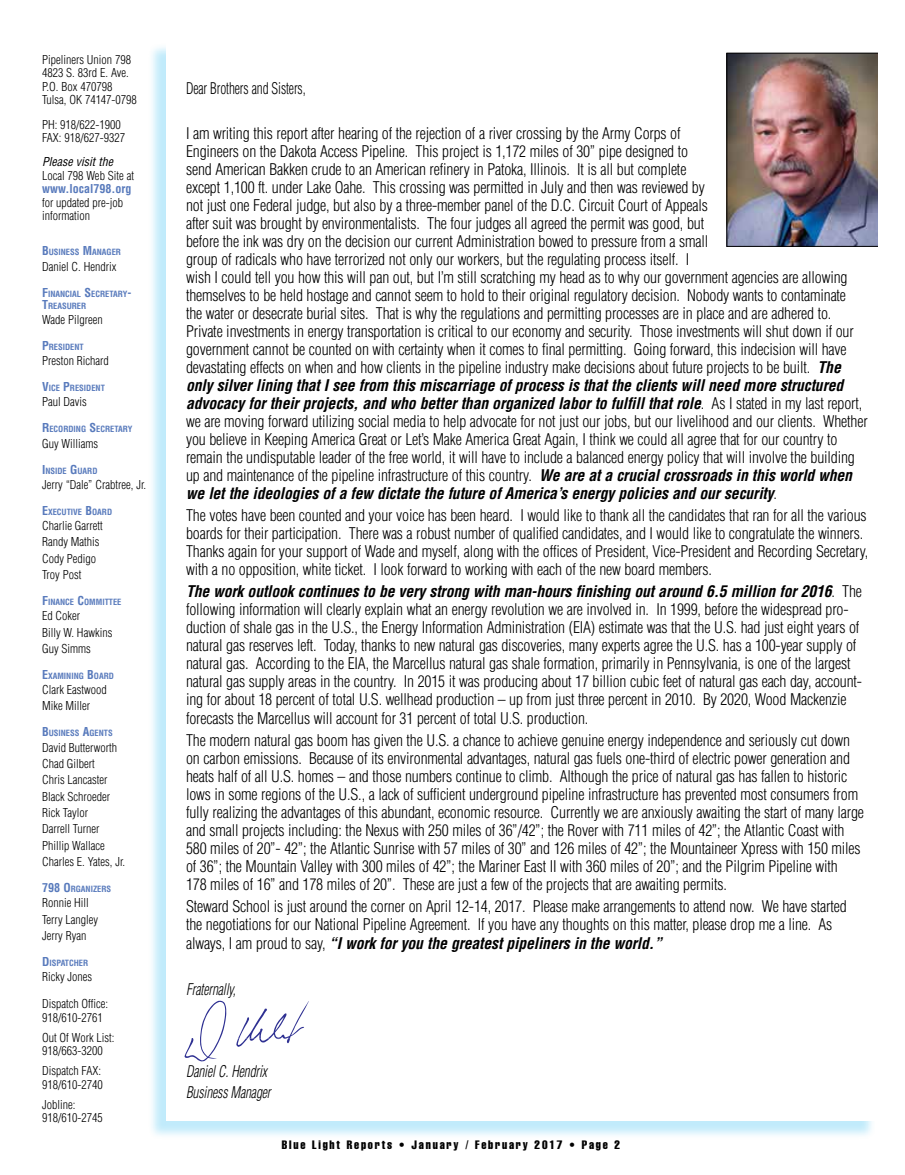
<style>
.page{position:relative;width:905px;height:1175px;background:#fff}
.page>*{position:absolute;margin:0;border:0;box-sizing:border-box;transform-origin:0 0}
.t1{font:300 condensed 15.75px/18px "Helvetica";letter-spacing:-.01em;color:#000}
.t2{font:italic 300 condensed 15.75px/21px "Helvetica";letter-spacing:-.01em;color:#000;scale:.85 1}
.t3{font:300 condensed 15.75px "Helvetica";letter-spacing:-.01em;color:#000;scale:.85 1}
.t4{font:300 condensed 12px/16.4px "Helvetica";color:#000}
.t5{font:extra-condensed 12px "Helvetica";letter-spacing:.15em;color:#000}
.t6{font:700 condensed 12px "Helvetica";color:#587abc}
.t7{font:italic condensed 12px "Helvetica";color:#000}
.t8{font:700 condensed 8.4px/12px "Helvetica";color:#587abc}
.s1{font-size:12px}
.s2{font-weight:700;font-style:italic}
</style>
<div class="page">
<div style="left:148px;top:43px;width:727px;height:1096px;background:#00aeef;opacity:.25"></div>
<div style="left:166px;top:40px;width:712px;height:1080px;background:#fff"></div>
<img style="left:728px;top:55px;width:148px;height:190px">
<div style="left:726px;top:53px;width:152px;height:194px;border:1px solid #000"></div>
<svg style="left:184px;top:1000px;width:42px;height:61px"></svg>
<svg style="left:236px;top:1001px;width:73px;height:46px"></svg>
<p class="t4" style="left:42px;top:53px;width:96px;line-height:13.5px">Pipeliners Union 798<br>4823 S. 83rd E. Ave.<br>P.O. Box 470798<br>Tulsa, OK 74147-0798</p>
<p class="t4" style="left:42px;top:117px;width:85px;line-height:13.5px">PH: 918/622-1900<br>FAX: 918/627-9327</p>
<p class="t7" style="left:42px;top:154px;width:73px">Please visit the</p>
<p class="t4" style="left:42px;top:167px;width:94px">Local 798 Web Site at</p>
<p class="t6" style="left:42px;top:182px;width:91px">www.local798.org</p>
<p class="t4" style="left:42px;top:196px;width:83px;line-height:13.5px">for updated pre-job information</p>
<p class="t8" style="left:42px;top:246px;width:81px"><span class="s1">B</span>USINESS <span class="s1">M</span>ANAGER</p>
<p class="t4" style="left:42px;top:258px;width:76px">Daniel C. Hendrix</p>
<p class="t8" style="left:42px;top:287px;width:91px"><span class="s1">F</span>INANCIAL <span class="s1">S</span>ECRETARY<span class="s1">-<br>T</span>REASURER</p>
<p class="t4" style="left:42px;top:311px;width:62px">Wade Pilgreen</p>
<p class="t8" style="left:42px;top:341px;width:43px"><span class="s1">P</span>RESIDENT</p>
<p class="t4" style="left:42px;top:352px;width:68px">Preston Richard</p>
<p class="t8" style="left:42px;top:382px;width:64px"><span class="s1">V</span>ICE <span class="s1">P</span>RESIDENT</p>
<p class="t4" style="left:42px;top:394px;width:46px">Paul Davis</p>
<p class="t8" style="left:42px;top:423px;width:92px"><span class="s1">R</span>ECORDING <span class="s1">S</span>ECRETARY</p>
<p class="t4" style="left:42px;top:435px;width:58px">Guy Williams</p>
<p class="t8" style="left:42px;top:464px;width:57px"><span class="s1">I</span> NSIDE <span class="s1">G</span> UARD</p>
<p class="t4" style="left:42px;top:476px;width:106px">Jerry “Dale” Crabtree, Jr.</p>
<p class="t8" style="left:42px;top:505px;width:72px"><span class="s1">E</span>XECUTIVE <span class="s1">B</span>OARD</p>
<p class="t4" style="left:42px;top:517px;width:62px">Charlie Garrett<br>Randy Mathis<br>Cody Pedigo<br>Troy Post</p>
<p class="t8" style="left:42px;top:596px;width:81px"><span class="s1">F</span>INANCE <span class="s1">C</span>OMMITTEE</p>
<p class="t4" style="left:42px;top:607px;width:72px">Ed Coker<br>Billy W. Hawkins<br>Guy Simms</p>
<p class="t8" style="left:42px;top:670px;width:73px"><span class="s1">E</span>XAMINING <span class="s1">B</span>OARD</p>
<p class="t4" style="left:42px;top:681px;width:66px">Clark Eastwood<br>Mike Miller</p>
<p class="t8" style="left:42px;top:727px;width:72px"><span class="s1">B</span>USINESS <span class="s1">A</span>GENTS</p>
<p class="t4" style="left:42px;top:739px;width:85px">David Butterworth<br>Chad Gilbert<br>Chris Lancaster<br>Black Schroeder<br>Rick Taylor<br>Darrell Turner<br>Phillip Wallace<br>Charles E. Yates, Jr.</p>
<p class="t8" style="left:42px;top:883px;width:71px"><span class="s1">798 O</span> RGANIZERS</p>
<p class="t4" style="left:42px;top:894px;width:58px">Ronnie Hill<br>Terry Langley<br>Jerry Ryan</p>
<p class="t8" style="left:42px;top:956px;width:48px"><span class="s1">D</span> ISPATCHER</p>
<p class="t4" style="left:42px;top:968px;width:52px">Ricky Jones</p>
<p class="t4" style="left:42px;top:997px;width:68px;line-height:13.5px">Dispatch Office:<br>918/610-2761</p>
<p class="t4" style="left:42px;top:1030px;width:74px;line-height:13.5px">Out Of Work List:<br>918/663-3200</p>
<p class="t4" style="left:42px;top:1064px;width:62px;line-height:13.5px">Dispatch FAX:<br>918/610-2740</p>
<p class="t4" style="left:42px;top:1097px;width:62px;line-height:13.5px">Jobline:<br>918/610-2745</p>
<p class="t3" style="left:186px;top:79px;width:142px">Dear Brothers and Sisters,</p>
<p class="t1" style="left:186px;top:124px;width:683px">I am writing this report after hearing of the rejection of a river crossing by the Army Corps of<br>Engineers on the Dakota Access Pipeline. This project is 1,172 miles of 30” pipe designed to<br>send American Bakken crude to an American refinery in Patoka, Illinois. It is all but complete<br>except 1,100 ft. under Lake Oahe. This crossing was permitted in July and then was reviewed by<br>not just one Federal judge, but also by a three-member panel of the D.C. Circuit Court of Appeals<br>after suit was brought by environmentalists. The four judges all agreed the permit was good, but<br>before the ink was dry on the decision our current Administration bowed to pressure from a small<br>group of radicals who have terrorized not only our workers, but the regulating process itself. I<br>wish I could tell you how this will pan out, but I’m still scratching my head as to why our government agencies are allowing themselves to be held hostage and cannot seem to hold to their original regulatory decision. Nobody wants to contaminate<br>the water or desecrate burial sites. That is why the regulations and permitting processes are in place and are adhered to.<br>Private investments in energy transportation is critical to our economy and security. Those investments will shut down if our government cannot be counted on with certainty when it comes to final permitting. Going forward, this indecision will have devastating effects on when and how clients in the pipeline industry make decisions about future projects to be built. <span class="s2">The only silver lining that I see from this miscarriage of process is that the clients will need more structured advocacy for their projects, and who better than organized labor to fulfill that role</span>. As I stated in my last report, we are moving forward utilizing social media to help advocate for not just our jobs, but our livelihood and our clients. Whether you believe in Keeping America Great or Let’s Make America Great Again, I think we could all agree that for our country to remain the undisputable leader of the free world, it will have to include a balanced energy policy that will involve the building up and maintenance of the pipeline infrastructure of this country. <span class="s2">We are at a crucial crossroads in this world when we let the ideologies of a few dictate the future of America’s energy policies and our security</span>.</p>
<p class="t1" style="left:186px;top:506px;width:683px">The votes have been counted and your voice has been heard. I would like to thank all the candidates that ran for all the various boards for their participation. There was a robust number of qualified candidates, and I would like to congratulate the winners.<br>Thanks again for your support of Wade and myself, along with the offices of President, Vice-President and Recording Secretary, with a no opposition, white ticket. I look forward to working with each of the new board members.</p>
<p class="t1" style="left:186px;top:582px;width:677px"><span class="s2">The work outlook continues to be very strong with man-hours finishing out around 6.5 million for 2016</span>. The following information will clearly explain what an energy revolution we are involved in. In 1999, before the widespread pro&shy;duction of shale gas in the U.S., the Energy Information Administration (EIA) estimate was that the U.S. had just eight years of natural gas reserves left. Today, thanks to new natural gas discoveries, many experts agree the U.S. has a 100-year supply of natural gas. According to the EIA, the Marcellus natural gas shale formation, primarily in Pennsylvania, is one of the largest natural gas supply areas in the country. In 2015 it was producing about 17 billion cubic feet of natural gas each day, account&shy;ing for about 18 percent of total U.S. wellhead production – up from just three percent in 2010. By 2020, Wood Mackenzie forecasts the Marcellus will account for 31 percent of total U.S. production.</p>
<p class="t1" style="left:186px;top:731px;width:679px">The modern natural gas boom has given the U.S. a chance to achieve genuine energy independence and seriously cut down on carbon emissions. Because of its environmental advantages, natural gas fuels one-third of electric power generation and heats half of all U.S. homes – and those numbers continue to climb. Although the price of natural gas has fallen to historic lows in some regions of the U.S., a lack of sufficient underground pipeline infrastructure has prevented most consumers from fully realizing the advantages of this abundant, economic resource. Currently we are anxiously awaiting the start of many large and small projects including: the Nexus with 250 miles of 36”/42”; the Rover with 711 miles of 42”; the Atlantic Coast with 580 miles of 20”- 42”; the Atlantic Sunrise with 57 miles of 30” and 126 miles of 42”; the Mountaineer Xpress with 150 miles of 36”; the Mountain Valley with 300 miles of 42”; the Mariner East II with 360 miles of 20”; and the Pilgrim Pipeline with<br>178 miles of 16” and 178 miles of 20”. These are just a few of the projects that are awaiting permits.</p>
<p class="t1" style="left:186px;top:897px;width:662px">Steward School is just around the corner on April 12-14, 2017. Please make arrangements to attend now. We have started the negotiations for our National Pipeline Agreement. If you have any thoughts on this matter, please drop me a line. As always, I am proud to say, <span class="s2">“I work for you the greatest pipeliners in the world.”</span></p>
<p class="t2" style="left:186px;top:978px;width:60px">Fraternally,</p>
<p class="t2" style="left:186px;top:1060px;width:101px">Daniel C. Hendrix<br>Business Manager</p>
<p class="t5" style="left:282px;top:1136px;width:340px">Blue Light Reports • January / February 2017 • Page 2</p>
</div>
